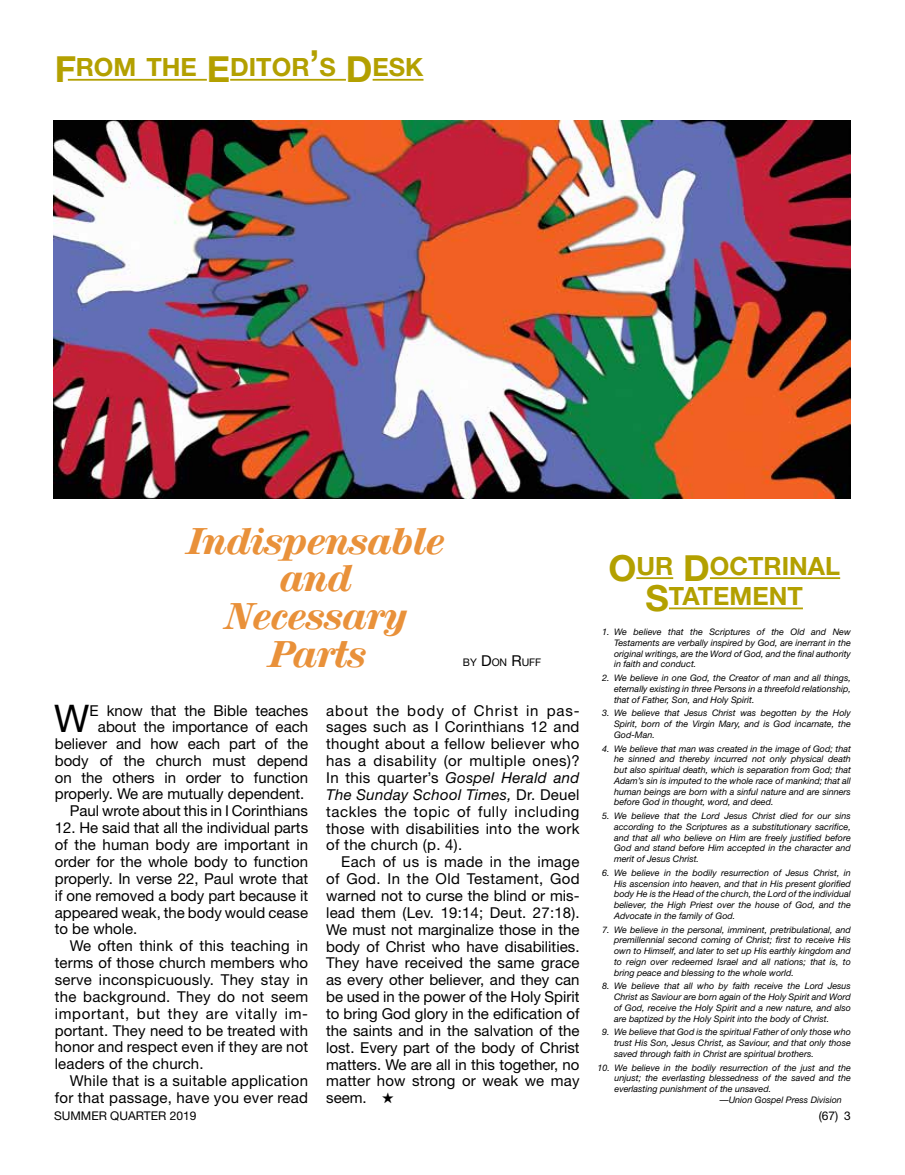
<style>
.page{position:relative;width:905px;height:1175px;background:#fff}
.page>*{position:absolute;margin:0;border:0;box-sizing:border-box;transform-origin:0 0}
.t1{font:38.1px "Helvetica Neue";color:#000}
.t2{font:36px/37.5px "Mercy Ital";color:#e9913a;text-align:center}
.t3{font:700 25.2px/30.3px "Helvetica Neue";color:#b3a000;text-align:center}
.t4{font:15px/16.8px "Helvetica Neue";color:#000;text-align:justify}
.t5{font:15px/16.8px "Helvetica Neue";letter-spacing:.02em;color:#000;text-align:right}
.t6{font:12px "Helvetica Neue";color:#000}
.t7{font:10.5px "Helvetica Neue";color:#000}
.t8{font:italic 9px/10.8px "Helvetica Neue";color:#000;text-align:justify}
.s1{font-size:36px}
.s2{font-size:15px}
.s3{font-style:italic}
</style>
<div class="page">
<hr style="left:636px;top:577px;width:37px;height:2px;background:#b3a000">
<hr style="left:710px;top:577px;width:130px;height:2px;background:#b3a000">
<hr style="left:669px;top:607px;width:134px;height:2px;background:#b3a000">
<hr style="left:68px;top:79px;width:139px;height:2px;background:#b3a000">
<hr style="left:230px;top:79px;width:116px;height:2px;background:#b3a000">
<hr style="left:372px;top:79px;width:51px;height:2px;background:#b3a000">
<img style="left:54px;top:120px;width:796px;height:378px">
<h3 class="t3" style="left:55px;top:51px;width:370px"><span class="s1">F</span>ROM THE <span class="s1">E</span>DITOR<span class="s1">’</span>S <span class="s1">D</span>ESK</h3>
<h2 class="t2" style="left:188px;top:524px;width:258px">Indispensable and<br>Necessary<br>Parts</h2>
<p class="t7" style="left:463px;top:656px;width:80px">BY <span class="s2">D</span>ON <span class="s2">R</span>UFF</p>
<h1 class="t1" style="left:54px;top:695px;width:37px">W</h1>
<h3 class="t4" style="left:55px;top:701px;width:255px;text-align:right">E know that the Bible teaches about the importance of each believer and how each part of the body of the church must depend on the others in order to function properly. We are mutually dependent.<br>Paul wrote about this in I Corinthians</h3>
<h3 class="t4" style="left:55px;top:819px;width:255px">12. He said that all the individual parts of the human body are important in order for the whole body to function properly. In verse 22, Paul wrote that if one removed a body part because it appeared weak, the body would cease to be whole.</h3>
<p class="t4" style="left:55px;top:937px;width:255px;text-indent:15px">We often think of this teaching in terms of those church members who serve inconspicuously. They stay in the background. They do not seem important, but they are vitally im&shy;portant. They need to be treated with honor and respect even if they are not leaders of the church.</p>
<h3 class="t5" style="left:55px;top:1072px;width:255px">While that is a suitable application for that passage, have you ever read</h3>
<p class="t4" style="left:326px;top:701px;width:255px">about the body of Christ in pas&shy;sages such as I Corinthians 12 and thought about a fellow believer who has a disability (or multiple ones)?<br>In this quarter’s <span class="s3">Gospel Herald and The Sunday School Times,</span> Dr. Deuel tackles the topic of fully including those with disabilities into the work of the church (p. 4).</p>
<p class="t4" style="left:326px;top:853px;width:255px;text-indent:15px">Each of us is made in the image of God. In the Old Testament, God warned not to curse the blind or mis&shy;lead them (Lev. 19:14; Deut. 27:18).<br>We must not marginalize those in the body of Christ who have disabilities.<br>They have received the same grace as every other believer, and they can be used in the power of the Holy Spirit to bring God glory in the edification of the saints and in the salvation of the lost. Every part of the body of Christ matters. We are all in this together, no matter how strong or weak we may seem. ★</p>
<h3 class="t3" style="left:608px;top:550px;width:233px"><span class="s1">O</span>UR <span class="s1">D</span>OCTRINAL<br><span class="s1">S</span>TATEMENT</h3>
<p class="t8" style="left:614px;top:626px;width:238px;text-indent:-12px">1. We believe that the Scriptures of the Old and New Testaments are verbally inspired by God, are inerrant in the original writings, are the Word of God, and the final authority in faith and conduct.</p>
<p class="t8" style="left:614px;top:672px;width:238px;text-indent:-12px">2. We believe in one God, the Creator of man and all things, eternally existing in three Persons in a threefold relationship, that of Father, Son, and Holy Spirit.</p>
<p class="t8" style="left:614px;top:707px;width:238px;text-indent:-12px">3. We believe that Jesus Christ was begotten by the Holy Spirit, born of the Virgin Mary, and is God incarnate, the God-Man.</p>
<p class="t8" style="left:614px;top:743px;width:238px;text-indent:-12px">4. We believe that man was created in the image of God; that he sinned and thereby incurred not only physical death but also spiritual death, which is separation from God; that Adam’s sin is imputed to the whole race of mankind; that all human beings are born with a sinful nature and are sinners before God in thought, word, and deed.</p>
<p class="t8" style="left:614px;top:810px;width:238px;text-indent:-12px">5. We believe that the Lord Jesus Christ died for our sins according to the Scriptures as a substitutionary sacrifice, and that all who believe on Him are freely justified before God and stand before Him accepted in the character and merit of Jesus Christ.</p>
<p class="t8" style="left:614px;top:867px;width:238px;text-indent:-12px">6. We believe in the bodily resurrection of Jesus Christ, in His ascension into heaven, and that in His present glorified body He is the Head of the church, the Lord of the individual believer, the High Priest over the house of God, and the Advocate in the family of God.</p>
<p class="t8" style="left:614px;top:923px;width:238px;text-indent:-12px">7. We believe in the personal, imminent, pretribulational, and premillennial second coming of Christ; first to receive His own to Himself, and later to set up His earthly kingdom and to reign over redeemed Israel and all nations; that is, to bring peace and blessing to the whole world.</p>
<p class="t8" style="left:614px;top:980px;width:238px;text-indent:-12px">8. We believe that all who by faith receive the Lord Jesus Christ as Saviour are born again of the Holy Spirit and Word of God, receive the Holy Spirit and a new nature, and also are baptized by the Holy Spirit into the body of Christ.</p>
<p class="t8" style="left:614px;top:1026px;width:238px;text-indent:-12px">9. We believe that God is the spiritual Father of only those who trust His Son, Jesus Christ, as Saviour, and that only those saved through faith in Christ are spiritual brothers.</p>
<p class="t8" style="left:597px;top:1061px;width:255px">10. We believe in the bodily resurrection of the just and the</p>
<p class="t8" style="left:614px;top:1072px;width:238px">unjust; the everlasting blessedness of the saved and the</p>
<p class="t8" style="left:614px;top:1083px;width:158px">everlasting punishment of the unsaved.</p>
<p class="t8" style="left:719px;top:1094px;width:124px">—Union Gospel Press Division</p>
<h3 class="t6" style="left:54px;top:1108px;width:144px">SUMMER QUARTER 2019</h3>
<h3 class="t6" style="left:818px;top:1108px;width:34px">(67) 3</h3>
</div>
